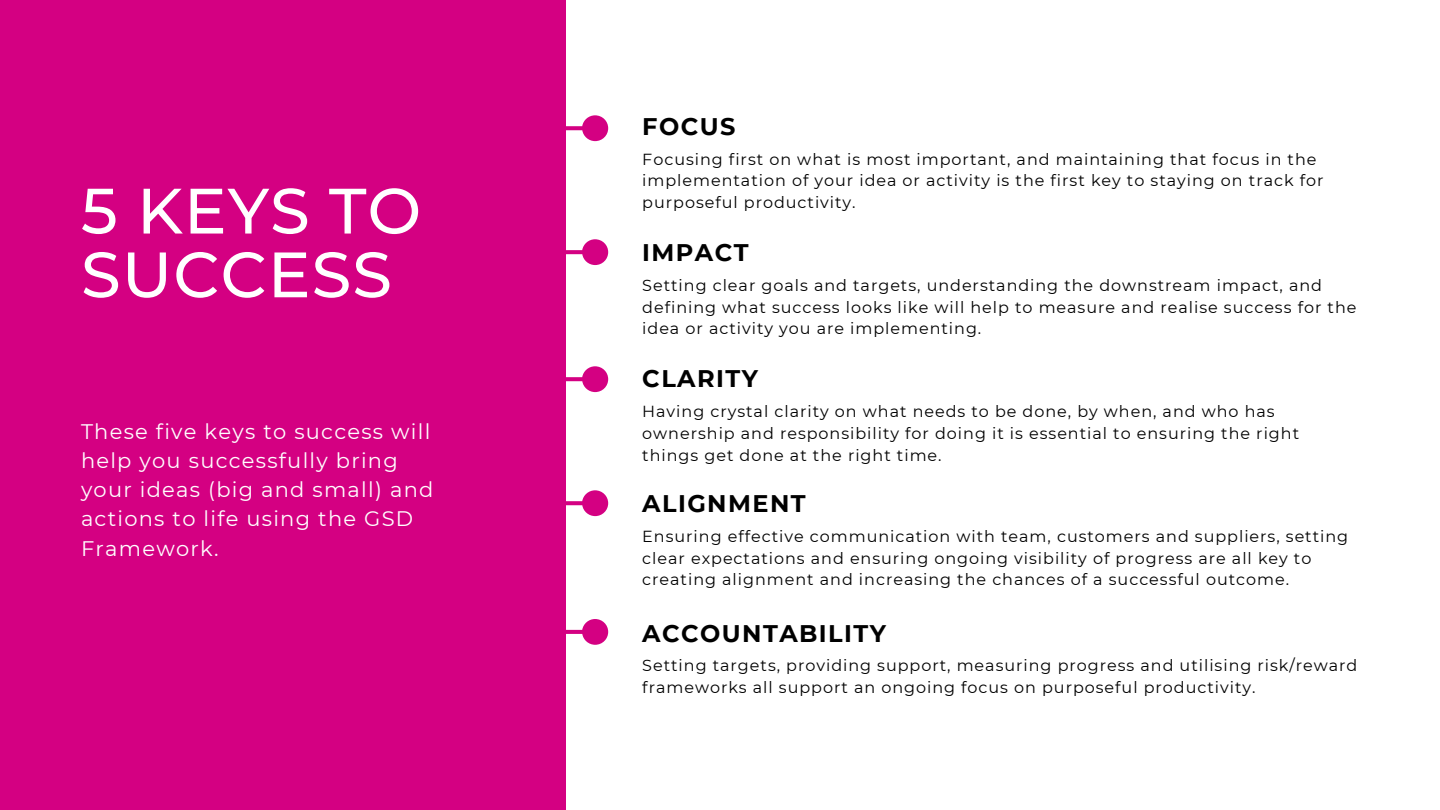
<style>
.page{position:relative;width:1440px;height:810px;background:#fff}
.page>*{position:absolute;margin:0;border:0;box-sizing:border-box;transform-origin:0 0}
.t1{font:500 64px/63.8px "Montserrat";letter-spacing:.015em;color:#fff}
.t2{font:700 24px "Montserrat";letter-spacing:.06em;color:#000}
.t3{font:21px/29.2px "Montserrat";letter-spacing:.06em;color:#fff}
.t4{font:16px/21.8px "Montserrat";letter-spacing:.06em;color:#000}
</style>
<div class="page">
<div style="left:0;top:0;width:566px;height:810px;background:#d40082"></div>
<svg style="left:566px;top:115px;width:42px;height:26px"></svg>
<svg style="left:566px;top:239px;width:42px;height:26px"></svg>
<svg style="left:566px;top:366px;width:42px;height:26px"></svg>
<svg style="left:566px;top:490px;width:42px;height:26px"></svg>
<svg style="left:566px;top:619px;width:42px;height:26px"></svg>
<h1 class="t1" style="left:81px;top:179px;width:342px">5 KEYS TO<br>SUCCESS</h1>
<h3 class="t3" style="left:81px;top:416px;width:354px">These five keys to success will help you successfully bring your ideas (big and small) and actions to life using the GSD<br>Framework.</h3>
<h2 class="t2" style="left:642px;top:112px;width:95px">FOCUS</h2>
<p class="t4" style="left:642px;top:148px;width:683px">Focusing first on what is most important, and maintaining that focus in the implementation of your idea or activity is the first key to staying on track for purposeful productivity.</p>
<h2 class="t2" style="left:642px;top:238px;width:108px">IMPACT</h2>
<p class="t4" style="left:642px;top:274px;width:716px">Setting clear goals and targets, understanding the downstream impact, and defining what success looks like will help to measure and realise success for the idea or activity you are implementing.</p>
<h2 class="t2" style="left:642px;top:364px;width:117px">CLARITY</h2>
<p class="t4" style="left:642px;top:400px;width:658px">Having crystal clarity on what needs to be done, by when, and who has ownership and responsibility for doing it is essential to ensuring the right things get done at the right time.</p>
<h2 class="t2" style="left:642px;top:489px;width:165px">ALIGNMENT</h2>
<p class="t4" style="left:642px;top:525px;width:707px">Ensuring effective communication with team, customers and suppliers, setting clear expectations and ensuring ongoing visibility of progress are all key to creating alignment and increasing the chances of a successful outcome.</p>
<h2 class="t2" style="left:642px;top:618px;width:245px">ACCOUNTABILITY</h2>
<p class="t4" style="left:642px;top:655px;width:717px">Setting targets, providing support, measuring progress and utilising risk/reward frameworks all support an ongoing focus on purposeful productivity.</p>
</div>
